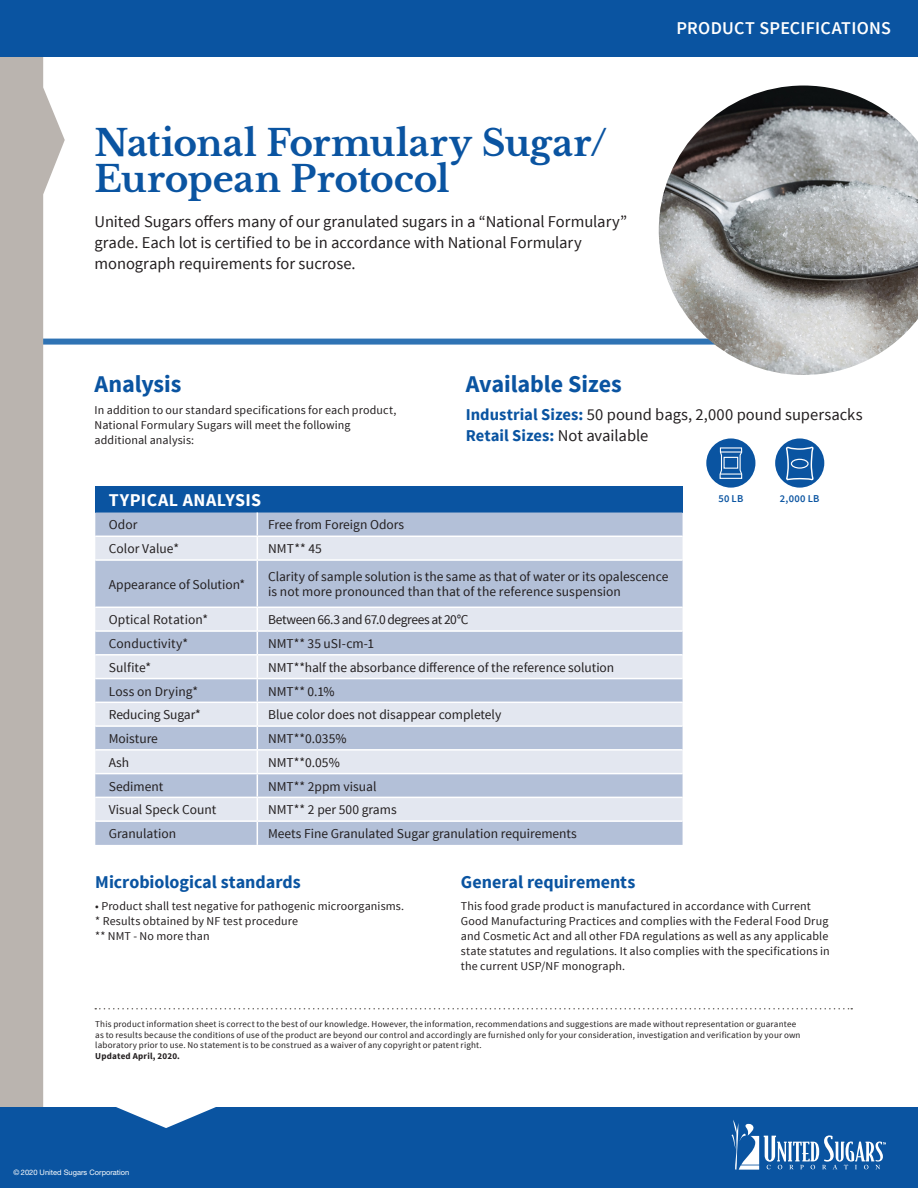
<style>
.page{position:relative;width:918px;height:1188px;background:#fff}
.page>*{position:absolute;margin:0;border:0;box-sizing:border-box;transform-origin:0 0}
._2019_H2_sub{font:700 36px/36px "Libre Baskerville";letter-spacing:-.01em;color:#0a54a1}
._2019_body{font:700 24px "Source Sans Pro";letter-spacing:-.005em;color:#0a54a1}
._2019_body-2{font:700 18px "Source Sans Pro";color:#0a54a1}
.t1{font:600 18px "Source Sans Pro";letter-spacing:.015em;color:#fff}
.TOC_-_Subhead_1{font:700 18px "Source Sans Pro";letter-spacing:.03em;color:#fff}
._2019_body-3{font:16.5px/21px "Source Sans Pro";letter-spacing:-.005em;color:#231f20}
._2019_body-4{font:700 16.5px "Source Sans Pro";color:#0a54a1}
.t2{font:13.5px/15px "Source Sans Pro";color:#231f20}
.t3{font:13.5px "Source Sans Pro";letter-spacing:-.03em;color:#231f20}
._2019_body-5{font:12px/15px "Source Sans Pro";letter-spacing:.01em;color:#231f20}
.t4{font:600 10.5px "Source Sans Pro";letter-spacing:.025em;color:#0a54a1}
._2019_body-6{font:9px/10.5px "Source Sans Pro";letter-spacing:.02em;color:#231f20}
._2019_body-7{font:700 9px "Source Sans Pro";letter-spacing:.025em;color:#231f20}
.t5{font:7.5px "Helvetica Neue";color:#fff}
.s1{font-weight:700;color:#0a54a1}
.s2{font-weight:400;color:#231f20}
</style>
<div class="page">
<div style="left:0;top:339px;width:750px;height:6px;background:#2f73b4"></div>
<svg style="left:0;top:57px;width:65px;height:1050px;fill:#bab4af"></svg>
<div style="left:0;top:0;width:918px;height:57px;background:#0a54a1"></div>
<div style="left:0;top:1107px;width:918px;height:81px;background:#0a54a1"></div>
<svg style="left:731px;top:1120px;width:155px;height:50px;background:#3f79b5"></svg>
<svg style="left:95px;top:1008px;width:757px;height:2px"></svg>
<img style="left:659px;top:86px;width:259px;height:289px">
<div style="left:95px;top:486px;width:588px;height:27px;background:#0a54a1"></div>
<div style="left:95px;top:513px;width:588px;height:332px;background:#b3c0d8"></div>
<svg style="left:95px;top:537px;width:588px;height:283px;background:#cbd3e4"></svg>
<svg style="left:257px;top:513px;width:1px;height:46px"></svg>
<hr style="left:257px;top:561px;width:1px;height:46px;background:#fff">
<hr style="left:95px;top:607px;width:162px;height:1px;background:#fff">
<hr style="left:257px;top:607px;width:426px;height:1px;background:#fff">
<hr style="left:95px;top:630px;width:162px;height:2px;background:#fff">
<hr style="left:257px;top:630px;width:426px;height:2px;background:#fff">
<hr style="left:95px;top:654px;width:162px;height:2px;background:#fff">
<hr style="left:257px;top:654px;width:426px;height:2px;background:#fff">
<hr style="left:95px;top:678px;width:162px;height:1px;background:#fff">
<hr style="left:257px;top:678px;width:426px;height:1px;background:#fff">
<hr style="left:95px;top:702px;width:162px;height:1px;background:#fff">
<hr style="left:257px;top:702px;width:426px;height:1px;background:#fff">
<hr style="left:95px;top:725px;width:162px;height:2px;background:#fff">
<hr style="left:257px;top:725px;width:426px;height:2px;background:#fff">
<hr style="left:95px;top:749px;width:162px;height:2px;background:#fff">
<hr style="left:257px;top:749px;width:426px;height:2px;background:#fff">
<hr style="left:95px;top:773px;width:162px;height:1px;background:#fff">
<hr style="left:257px;top:773px;width:426px;height:1px;background:#fff">
<hr style="left:95px;top:797px;width:162px;height:1px;background:#fff">
<hr style="left:257px;top:797px;width:426px;height:1px;background:#fff">
<hr style="left:95px;top:820px;width:162px;height:2px;background:#fff">
<hr style="left:257px;top:820px;width:426px;height:2px;background:#fff">
<svg style="left:257px;top:608px;width:1px;height:237px"></svg>
<hr style="left:95px;top:536px;width:162px;height:1px;background:#fff">
<hr style="left:257px;top:536px;width:426px;height:1px;background:#fff">
<hr style="left:95px;top:559px;width:162px;height:2px;background:#fff">
<hr style="left:257px;top:559px;width:426px;height:2px;background:#fff">
<div style="left:706px;top:438px;width:49px;height:50px;background:#0a54a1;border-radius:50%"></div>
<svg style="left:719px;top:447px;width:24px;height:32px"></svg>
<div style="left:724px;top:457px;width:14px;height:12px;border:1px solid #fff"></div>
<div style="left:775px;top:438px;width:49px;height:50px;background:#0a54a1;border-radius:50%"></div>
<svg style="left:785px;top:446px;width:29px;height:35px"></svg>
<div style="left:791px;top:459px;width:18px;height:10px;border:1px solid #fff;border-radius:50%"></div>
<p class="_2019_H2_sub" style="left:94px;top:126px;width:514px">National Formulary Sugar/<br>European Protocol</p>
<p class="_2019_body-3" style="left:94px;top:211px;width:534px">United Sugars offers many of our granulated sugars in a “National Formulary” grade. Each lot is certified to be in accordance with National Formulary monograph requirements for sucrose.</p>
<h3 class="t1" style="left:676px;top:16px;width:216px">PRODUCT SPECIFICATIONS</h3>
<p class="_2019_body" style="left:94px;top:369px;width:88px">Analysis</p>
<p class="_2019_body-5" style="left:94px;top:403px;width:303px">In addition to our standard specifications for each product,<br>National Formulary Sugars will meet the following additional analysis:</p>
<p class="_2019_body" style="left:466px;top:369px;width:158px">Available Sizes</p>
<p class="_2019_body-3" style="left:466px;top:405px;width:398px"><span class="s1">Industrial Sizes:</span> 50 pound bags, 2,000 pound supersacks</p>
<p class="_2019_body-4" style="left:466px;top:425px;width:184px">Retail Sizes: <span class="s2">Not available</span></p>
<p class="TOC_-_Subhead_1" style="left:109px;top:488px;width:154px">TYPICAL ANALYSIS</p>
<p class="t2" style="left:109px;top:517px;width:30px">Odor</p>
<p class="t2" style="left:268px;top:517px;width:138px">Free from Foreign Odors</p>
<p class="t2" style="left:109px;top:541px;width:72px">Color Value*</p>
<p class="t2" style="left:268px;top:541px;width:55px">NMT** 45</p>
<p class="t2" style="left:109px;top:577px;width:138px">Appearance of Solution*</p>
<p class="t2" style="left:268px;top:569px;width:402px">Clarity of sample solution is the same as that of water or its opalescence is not more pronounced than that of the reference suspension</p>
<p class="t2" style="left:109px;top:612px;width:101px">Optical Rotation*</p>
<p class="t3" style="left:268px;top:611px;width:202px">Between 66.3 and 67.0 degrees at 20°C</p>
<p class="t2" style="left:109px;top:636px;width:81px">Conductivity*</p>
<p class="t2" style="left:268px;top:636px;width:107px">NMT** 35 uSI-cm-1</p>
<p class="t2" style="left:109px;top:660px;width:44px">Sulfite*</p>
<p class="t2" style="left:268px;top:660px;width:348px">NMT**half the absorbance difference of the reference solution</p>
<p class="t2" style="left:109px;top:684px;width:91px">Loss on Drying*</p>
<p class="t2" style="left:268px;top:684px;width:68px">NMT** 0.1%</p>
<p class="t2" style="left:109px;top:708px;width:94px">Reducing Sugar*</p>
<p class="t2" style="left:268px;top:708px;width:235px">Blue color does not disappear completely</p>
<p class="t2" style="left:109px;top:731px;width:51px">Moisture</p>
<p class="t2" style="left:268px;top:731px;width:80px">NMT**0.035%</p>
<p class="t2" style="left:109px;top:755px;width:22px">Ash</p>
<p class="t2" style="left:268px;top:755px;width:73px">NMT**0.05%</p>
<p class="t2" style="left:109px;top:779px;width:56px">Sediment</p>
<p class="t2" style="left:268px;top:779px;width:110px">NMT** 2ppm visual</p>
<p class="t2" style="left:109px;top:803px;width:109px">Visual Speck Count</p>
<p class="t2" style="left:268px;top:803px;width:130px">NMT** 2 per 500 grams</p>
<p class="t2" style="left:109px;top:827px;width:69px">Granulation</p>
<p class="t2" style="left:268px;top:827px;width:310px">Meets Fine Granulated Sugar granulation requirements</p>
<p class="t4" style="left:718px;top:492px;width:26px">50 LB</p>
<p class="t4" style="left:780px;top:492px;width:41px">2,000 LB</p>
<p class="_2019_body-2" style="left:95px;top:870px;width:207px">Microbiological standards</p>
<p class="_2019_body-5" style="left:95px;top:898px;width:310px">• Product shall test negative for pathogenic microorganisms.</p>
<p class="_2019_body-5" style="left:95px;top:913px;width:204px">* Results obtained by NF test procedure</p>
<p class="_2019_body-5" style="left:95px;top:928px;width:116px">** NMT - No more than</p>
<p class="_2019_body-2" style="left:461px;top:870px;width:176px">General requirements</p>
<p class="_2019_body-5" style="left:461px;top:898px;width:370px">This food grade product is manufactured in accordance with Current Good Manufacturing Practices and complies with the Federal Food Drug and Cosmetic Act and all other FDA regulations as well as any applicable state statutes and regulations. It also complies with the specifications in the current USP/NF monograph.</p>
<p class="_2019_body-6" style="left:95px;top:1019px;width:707px">This product information sheet is correct to the best of our knowledge. However, the information, recommendations and suggestions are made without representation or guarantee as to results because the conditions of use of the product are beyond our control and accordingly are furnished only for your consideration, investigation and verification by your own laboratory prior to use. No statement is to be construed as a waiver of any copyright or patent right.</p>
<p class="_2019_body-7" style="left:95px;top:1050px;width:86px">Updated April, 2020.</p>
<p class="t5" style="left:14px;top:1167px;width:117px">© 2020 United Sugars Corporation</p>
</div>
